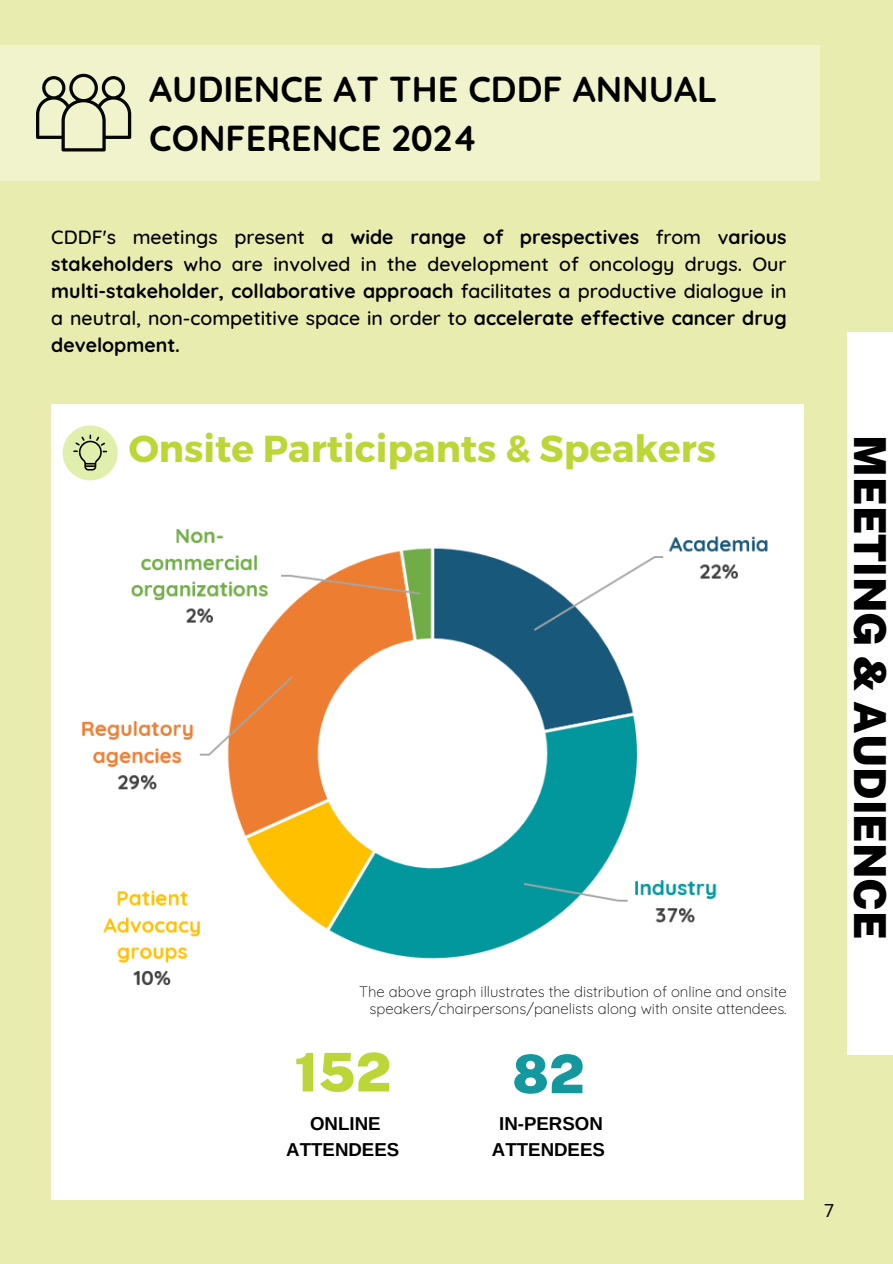
<style>
.page{position:relative;width:893px;height:1264px;background:#fff}
.page>*{position:absolute;margin:0;border:0;box-sizing:border-box;transform-origin:0 0}
.t1{font:900 53.4px "Public Sans";color:#14979d}
.t2{font:900 53.25px "Public Sans";color:#bcd638}
.t3{font:900 44.1px "Public Sans";color:#000}
.t4{font:700 37.5px "Montserrat";color:#bcd638}
.t5{font:700 36px/49.5px "Quicksand";color:#000}
.t6{font:500 19.5px/27px "Quicksand";color:#000;text-align:justify}
.t7{font:700 18.6px/26px "Arimo";color:#000;text-align:center}
.t8{font:18px "Roboto";color:#000}
.t9{font:300 15px/16.8px "Quicksand";color:#000;text-align:right}
.s1{font-weight:700}
</style>
<div class="page">
<div style="left:0;top:0;width:892px;height:1263px;background:#e8ecaf"></div>
<div style="left:847px;top:332px;width:45px;height:722px;background:#fff"></div>
<div style="left:0;top:45px;width:820px;height:135px;background:#f0f3cc"></div>
<svg style="left:36px;top:74px;width:95px;height:77px"></svg>
<div style="left:51px;top:404px;width:753px;height:795px;background:#fff"></div>
<div style="left:63px;top:425px;width:55px;height:55px;background:#e1efac;border-radius:50%"></div>
<svg style="left:73px;top:434px;width:34px;height:36px"></svg>
<img style="left:82px;top:529px;width:686px;height:456px">
<h3 class="t5" style="left:149px;top:63px;width:569px">AUDIENCE AT THE CDDF ANNUAL<br>CONFERENCE 2024</h3>
<p class="t6" style="left:51px;top:223px;width:736px">CDDF's meetings present <span class="s1">a wide range of prespectives</span> from v<span class="s1">arious stakeholders</span> who are involved in the development of oncology drugs. Our <span class="s1">multi-stakeholder, collaborative approach</span> facilitates a productive dialogue in a neutral, non-competitive space in order to <span class="s1">accelerate effective cancer drug development.</span></p>
<h3 class="t4" style="left:129px;top:424px;width:588px">Onsite Participants &amp; Speakers</h3>
<p class="t9" style="left:359px;top:982px;width:429px">The above graph illustrates the distribution of online and onsite speakers/chairpersons/panelists along with onsite attendees.</p>
<h2 class="t2" style="left:294px;top:1040px;width:99px">152</h2>
<p class="t7" style="left:286px;top:1110px;width:114px">ONLINE<br>ATTENDEES</p>
<h1 class="t1" style="left:512px;top:1042px;width:74px">82</h1>
<p class="t7" style="left:492px;top:1110px;width:115px">IN-PERSON<br>ATTENDEES</p>
<h3 class="t3" style="left:896px;top:435px;width:505px;rotate:90deg">MEETING &amp; AUDIENCE</h3>
<p class="t8" style="left:824px;top:1200px;width:12px">7</p>
</div>
